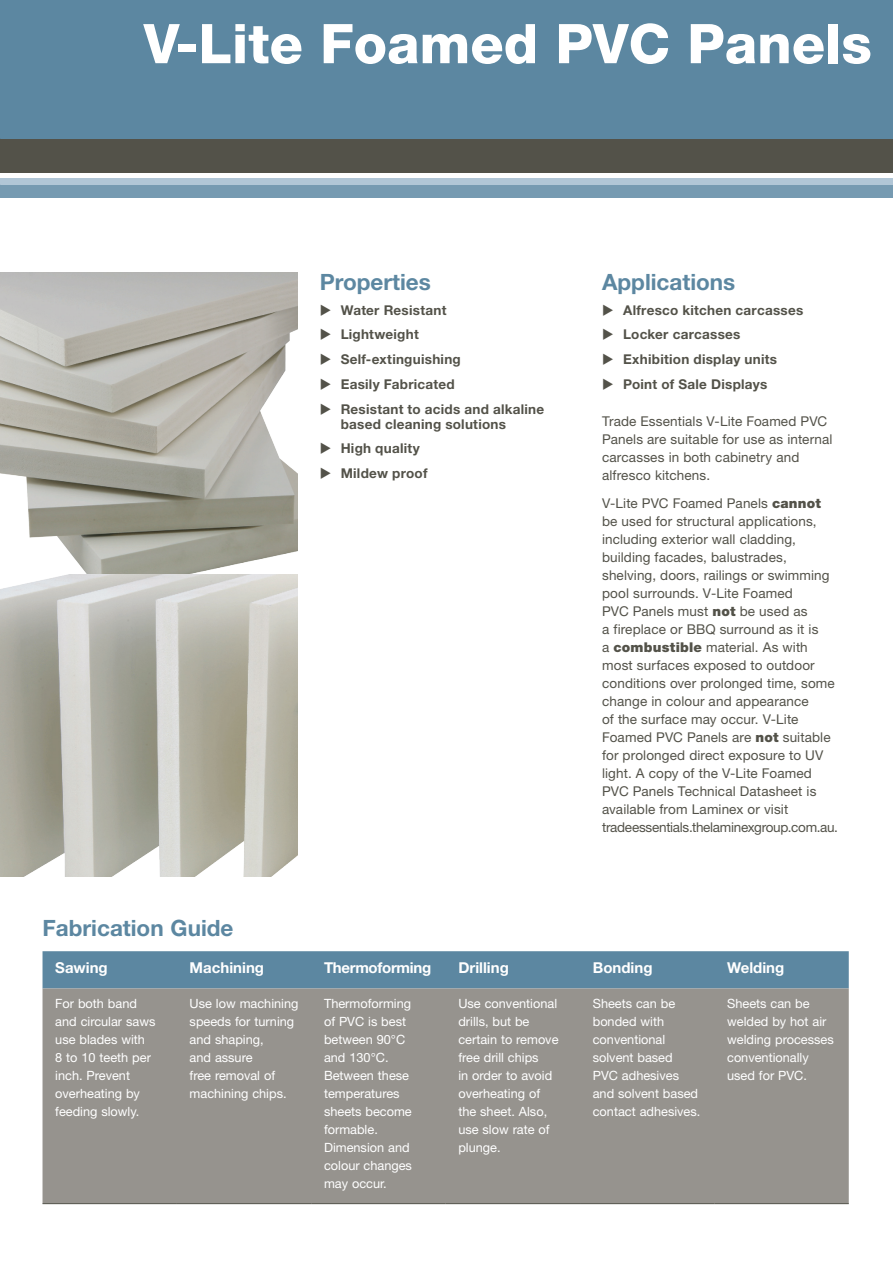
<style>
.page{position:relative;width:893px;height:1263px;background:#fff}
.page>*{position:absolute;margin:0;border:0;box-sizing:border-box;transform-origin:0 0}
.t1{font:800 54.75px "Helvetica Neue";color:#fff}
.HEADINGS{font:700 22.5px "Helvetica Neue";color:#5c87a1}
.t2{font:700 15px "Helvetica Neue";color:#fff}
.t3{font:700 15px "Helvetica Neue";letter-spacing:-.02em;color:#fff}
.BULLETPOINTS{font:13.5px/18px "Helvetica Neue";letter-spacing:.01em;color:#535249}
.BULLETPOINTS-2{font:700 13.5px/15px "Helvetica Neue";letter-spacing:.02em;color:#535249}
.BULLETPOINTS-3{font:13.5px "Helvetica Neue";letter-spacing:-.02em;color:#535249}
.t4{font:12.75px/18px "Helvetica Neue";color:#fff}
.s1{font-weight:900}
</style>
<div class="page">
<div style="left:0;top:138px;width:893px;height:34px;background:#535249"></div>
<div style="left:0;top:0;width:893px;height:138px;background:#5c87a1"></div>
<div style="left:0;top:185px;width:893px;height:13px;background:#769ab1"></div>
<div style="left:0;top:179px;width:893px;height:6px;background:#b1c6d6"></div>
<img style="left:0;top:272px;width:298px;height:302px">
<svg style="left:0;top:574px;width:298px;height:302px;background:#bab9af"></svg>
<div style="left:43px;top:951px;width:806px;height:37px;background:#5c87a1"></div>
<div style="left:43px;top:988px;width:806px;height:215px;background:#96938e"></div>
<hr style="left:43px;top:1203px;width:134px;height:1px;background:#515149">
<hr style="left:177px;top:1203px;width:134px;height:1px;background:#515149">
<hr style="left:311px;top:1203px;width:135px;height:1px;background:#515149">
<hr style="left:446px;top:1203px;width:134px;height:1px;background:#515149">
<hr style="left:580px;top:1203px;width:134px;height:1px;background:#515149">
<hr style="left:714px;top:1203px;width:135px;height:1px;background:#515149">
<p class="t1" style="left:144px;top:11px;width:730px">V-Lite Foamed PVC Panels</p>
<p class="HEADINGS" style="left:43px;top:914px;width:192px">Fabrication Guide</p>
<p class="HEADINGS" style="left:320px;top:268px;width:113px">Properties</p>
<p class="BULLETPOINTS-2" style="left:320px;top:302px;width:128px">◆ Water Resistant</p>
<p class="BULLETPOINTS-2" style="left:320px;top:327px;width:101px">◆ Lightweight</p>
<p class="BULLETPOINTS-2" style="left:320px;top:351px;width:143px">◆ Self-extinguishing</p>
<p class="BULLETPOINTS-2" style="left:320px;top:376px;width:137px">◆ Easily Fabricated</p>
<p class="BULLETPOINTS-2" style="left:341px;top:401px;width:205px;text-indent:-21px">◆ Resistant to acids and alkaline based cleaning solutions</p>
<p class="BULLETPOINTS-2" style="left:320px;top:441px;width:102px">◆ High quality</p>
<p class="BULLETPOINTS-2" style="left:320px;top:466px;width:109px">◆ Mildew proof</p>
<p class="HEADINGS" style="left:602px;top:268px;width:135px">Applications</p>
<p class="BULLETPOINTS-2" style="left:602px;top:302px;width:203px">◆ Alfresco kitchen carcasses</p>
<p class="BULLETPOINTS-2" style="left:602px;top:327px;width:140px">◆ Locker carcasses</p>
<p class="BULLETPOINTS-2" style="left:602px;top:351px;width:177px">◆ Exhibition display units</p>
<p class="BULLETPOINTS-2" style="left:602px;top:376px;width:167px">◆ Point of Sale Displays</p>
<p class="BULLETPOINTS" style="left:602px;top:412px;width:232px">Trade Essentials V-Lite Foamed PVC<br>Panels are suitable for use as internal carcasses in both cabinetry and alfresco kitchens.</p>
<p class="BULLETPOINTS" style="left:602px;top:494px;width:234px">V-Lite PVC Foamed Panels <span class="s1">cannot </span>be used for structural applications, including exterior wall cladding, building facades, balustrades, shelving, doors, railings or swimming pool surrounds. V-Lite Foamed<br>PVC Panels must <span class="s1">not</span> be used as<br>a fireplace or BBQ surround as it is<br>a <span class="s1">combustible</span> material. As with most surfaces exposed to outdoor conditions over prolonged time, some change in colour and appearance<br>of the surface may occur. V-Lite Foamed PVC Panels are <span class="s1">not</span> suitable for prolonged direct exposure to UV light. A copy of the V-Lite Foamed PVC Panels Technical Datasheet is available from Laminex or visit</p>
<p class="BULLETPOINTS-3" style="left:602px;top:819px;width:237px">tradeessentials.thelaminexgroup.com.au.</p>
<p class="t2" style="left:55px;top:958px;width:54px">Sawing</p>
<p class="t2" style="left:190px;top:958px;width:76px">Machining</p>
<p class="t3" style="left:324px;top:958px;width:109px">Thermoforming</p>
<p class="t2" style="left:458px;top:958px;width:52px">Drilling</p>
<p class="t2" style="left:593px;top:958px;width:61px">Bonding</p>
<p class="t2" style="left:727px;top:958px;width:59px">Welding</p>
<p class="t4" style="left:55px;top:994px;width:102px">For both band and circular saws use blades with<br>8 to 10 teeth per inch. Prevent overheating by feeding slowly.</p>
<p class="t4" style="left:190px;top:994px;width:110px">Use low machining speeds for turning and shaping,<br>and assure<br>free removal of machining chips.</p>
<p class="t4" style="left:324px;top:994px;width:89px">Thermoforming of PVC is best between 90°C and 130°C.<br>Between these temperatures sheets become formable.<br>Dimension and colour changes may occur.</p>
<p class="t4" style="left:458px;top:994px;width:102px">Use conventional drills, but be certain to remove free drill chips<br>in order to avoid overheating of the sheet. Also, use slow rate of plunge.</p>
<p class="t4" style="left:593px;top:994px;width:109px">Sheets can be bonded with conventional solvent based<br>PVC adhesives and solvent based contact adhesives.</p>
<p class="t4" style="left:727px;top:994px;width:108px">Sheets can be welded by hot air welding processes conventionally used for PVC.</p>
</div>
